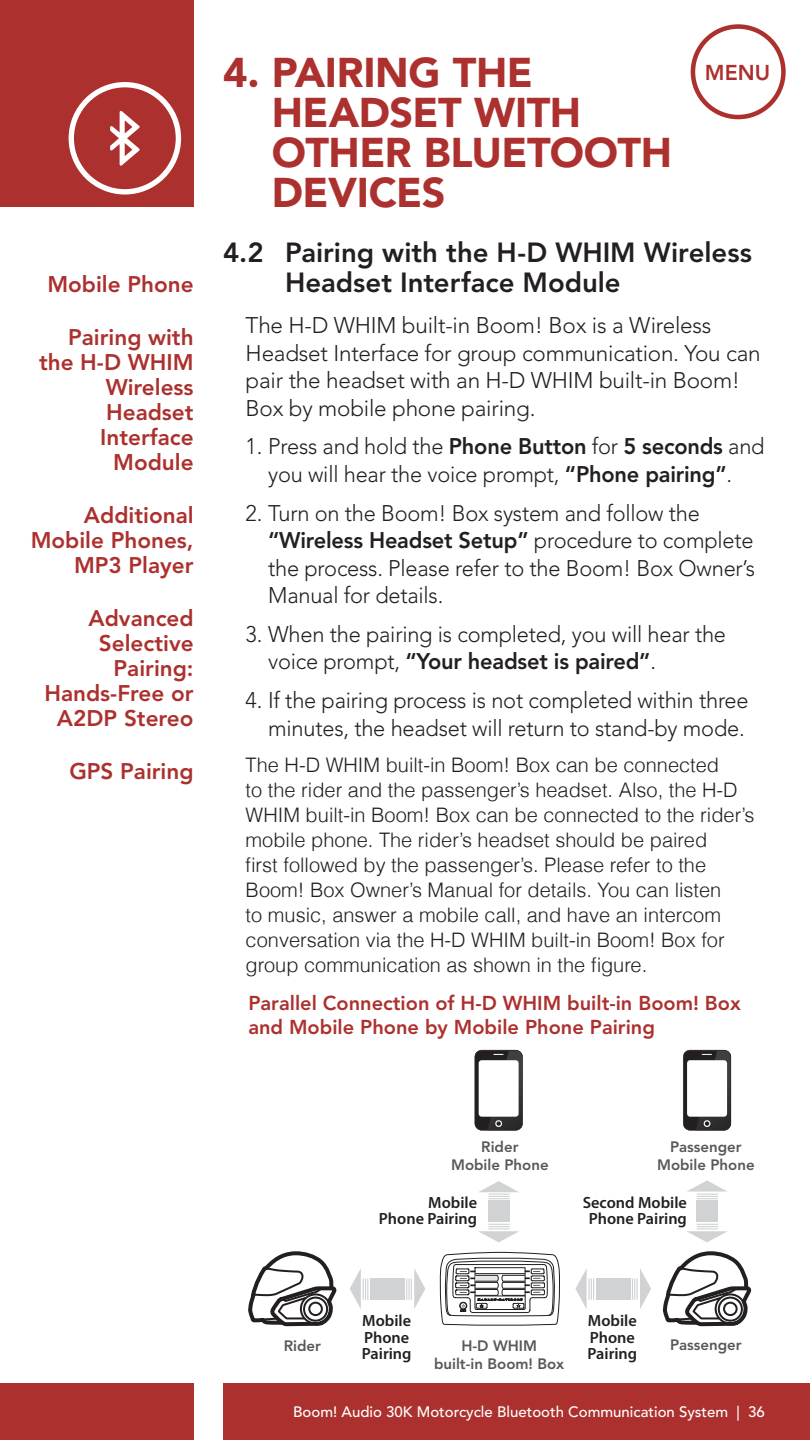
<style>
.page{position:relative;width:810px;height:1440px;background:#fff}
.page>*{position:absolute;margin:0;border:0;box-sizing:border-box;transform-origin:0 0}
.t1{font:900 41.25px/40px "Avenir LT Std";letter-spacing:-.01em;color:#ac312e}
.t2{font:800 27.5px/30px "Avenir LT Std";color:#231f20}
.t3{font:300 22.5px/27.5px "Avenir LT Std";letter-spacing:-.01em;color:#231f20}
.t4{font:800 22.5px/25px "Avenir LT Std";color:#ac312e;text-align:right}
.t5{font:800 21.38px "Avenir LT Std";color:#ac312e}
.t6{font:300 20px/25px "Helvetica LT";color:#231f20}
.t7{font:800 20px/24px "Avenir LT Std";color:#ac312e}
.t8{font:600 16.25px/16.2px "Myriad Pro";color:#231f20}
.t9{font:800 15px/18px "Avenir LT Std";color:#57585a;text-align:center}
.t10{font:500 15px "Avenir LT Std";color:#fff}
.s1{font-weight:800}
</style>
<div class="page">
<div style="left:0;top:0;width:194px;height:207px;background:#ac312e"></div>
<div style="left:0;top:1383px;width:194px;height:57px;background:#ac312e"></div>
<div style="left:223px;top:1383px;width:587px;height:57px;background:#ac312e"></div>
<svg style="left:69px;top:82px;width:112px;height:113px"></svg>
<svg style="left:691px;top:24px;width:95px;height:95px"></svg>
<svg style="left:632px;top:1269px;width:19px;height:40px"></svg>
<svg style="left:576px;top:1269px;width:18px;height:40px"></svg>
<div style="left:596px;top:1279px;width:34px;height:21px;background:#d1d2d4"></div>
<svg style="left:406px;top:1269px;width:19px;height:40px"></svg>
<svg style="left:350px;top:1269px;width:18px;height:40px"></svg>
<div style="left:370px;top:1279px;width:35px;height:21px;background:#d1d2d4"></div>
<svg style="left:475px;top:1050px;width:48px;height:81px"></svg>
<svg style="left:479px;top:1181px;width:40px;height:18px"></svg>
<svg style="left:479px;top:1224px;width:40px;height:18px"></svg>
<div style="left:488px;top:1201px;width:22px;height:21px;background:#d1d2d4"></div>
<svg style="left:440px;top:1252px;width:120px;height:74px"></svg>
<svg style="left:248px;top:1251px;width:88px;height:75px"></svg>
<div style="left:308px;top:1302px;width:15px;height:14px;border:2px solid #231f20;border-radius:50%"></div>
<div style="left:300px;top:1293px;width:31px;height:31px;border:2px solid #231f20;border-radius:50%"></div>
<div style="left:303px;top:1297px;width:25px;height:25px;border:2px solid #231f20;border-radius:50%"></div>
<svg style="left:683px;top:1050px;width:48px;height:81px"></svg>
<svg style="left:687px;top:1180px;width:40px;height:19px"></svg>
<svg style="left:687px;top:1224px;width:40px;height:18px"></svg>
<div style="left:697px;top:1201px;width:21px;height:21px;background:#d1d2d4"></div>
<svg style="left:663px;top:1251px;width:88px;height:75px"></svg>
<div style="left:723px;top:1302px;width:15px;height:14px;border:2px solid #231f20;border-radius:50%"></div>
<div style="left:715px;top:1293px;width:31px;height:31px;border:2px solid #231f20;border-radius:50%"></div>
<div style="left:718px;top:1297px;width:25px;height:25px;border:2px solid #231f20;border-radius:50%"></div>
<p class="t4" style="left:47px;top:271px;width:148px">Mobile Phone</p>
<p class="t4" style="left:39px;top:324px;width:156px">Pairing with the H-D WHIM<br>Wireless<br>Headset<br>Interface<br>Module</p>
<p class="t4" style="left:31px;top:503px;width:164px">Additional<br>Mobile Phones,<br>MP3 Player</p>
<p class="t4" style="left:44px;top:606px;width:151px">Advanced<br>Selective<br>Pairing:<br>Hands-Free or<br>A2DP Stereo</p>
<p class="t4" style="left:69px;top:759px;width:126px">GPS Pairing</p>
<h1 class="t1" style="left:272px;top:53px;width:311px;text-indent:-49px">4. PAIRING THE<br>HEADSET WITH<br>OTHER BLUETOO</h1>
<h1 class="t1" style="left:272px;top:173px;width:175px">DEVICES</h1>
<h1 class="t1" style="left:618px;top:133px;width:56px">TH</h1>
<p class="t5" style="left:705px;top:60px;width:67px">MENU</p>
<p class="t2" style="left:285px;top:237px;width:469px;text-indent:-62px">4.2 Pairing with the H-D WHIM Wireless<br>Headset Interface Module</p>
<p class="t3" style="left:246px;top:312px;width:517px">The H-D WHIM built-in Boom! Box is a Wireless Headset Interface for group communication. You can pair the headset with an H-D WHIM built-in Boom!<br>Box by mobile phone pairing.</p>
<p class="t3" style="left:246px;top:433px;width:520px;text-align:center">1. Press and hold the <span class="s1">Phone Button</span> for <span class="s1">5 seconds</span> and you will hear the voice prompt, <span class="s1">“Phone pairing”</span>.</p>
<p class="t3" style="left:268px;top:499px;width:488px;text-indent:-23px">2. Turn on the Boom! Box system and follow the <span class="s1">“Wireless Headset Setup”</span> procedure to complete the process. Please refer to the Boom! Box Owner’s Manual for details.</p>
<p class="t3" style="left:268px;top:621px;width:459px;text-indent:-23px">3. When the pairing is completed, you will hear the voice prompt, <span class="s1">“Your headset is paired”</span>.</p>
<p class="t3" style="left:246px;top:687px;width:505px;text-align:right">4. If the pairing process is not completed within three minutes, the headset will return to stand-by mode.</p>
<p class="t6" style="left:246px;top:752px;width:510px">The H-D WHIM built-in Boom! Box can be connected<br>to the rider and the passenger’s headset. Also, the H-D WHIM built-in Boom! Box can be connected to the rider’s mobile phone. The rider’s headset should be paired<br>first followed by the passenger’s. Please refer to the Boom! Box Owner’s Manual for details. You can listen<br>to music, answer a mobile call, and have an intercom conversation via the H-D WHIM built-in Boom! Box for group communication as shown in the figure.</p>
<p class="t7" style="left:248px;top:991px;width:494px">Parallel Connection of H-D WHIM built-in Boom! Box and Mobile Phone by Mobile Phone Pairing</p>
<p class="t9" style="left:284px;top:1336px;width:39px">Rider</p>
<p class="t9" style="left:451px;top:1138px;width:99px">Rider<br>Mobile Phone</p>
<p class="t8" style="left:379px;top:1194px;width:100px;text-align:right">Mobile<br>Phone Pairing</p>
<p class="t9" style="left:657px;top:1138px;width:99px">Passenger<br>Mobile Phone</p>
<p class="t8" style="left:583px;top:1194px;width:106px;text-align:center">Second Mobile<br>Phone Pairing</p>
<p class="t8" style="left:362px;top:1312px;width:51px">Mobile<br>Phone<br>Pairing</p>
<p class="t9" style="left:434px;top:1336px;width:132px">H-D WHIM<br>built-in Boom! Box</p>
<p class="t8" style="left:588px;top:1312px;width:51px">Mobile<br>Phone<br>Pairing</p>
<p class="t9" style="left:670px;top:1336px;width:73px">Passenger</p>
<p class="t10" style="left:293px;top:1403px;width:473px">Boom! Audio 30K Motorcycle Bluetooth Communication System | 36</p>
</div>
